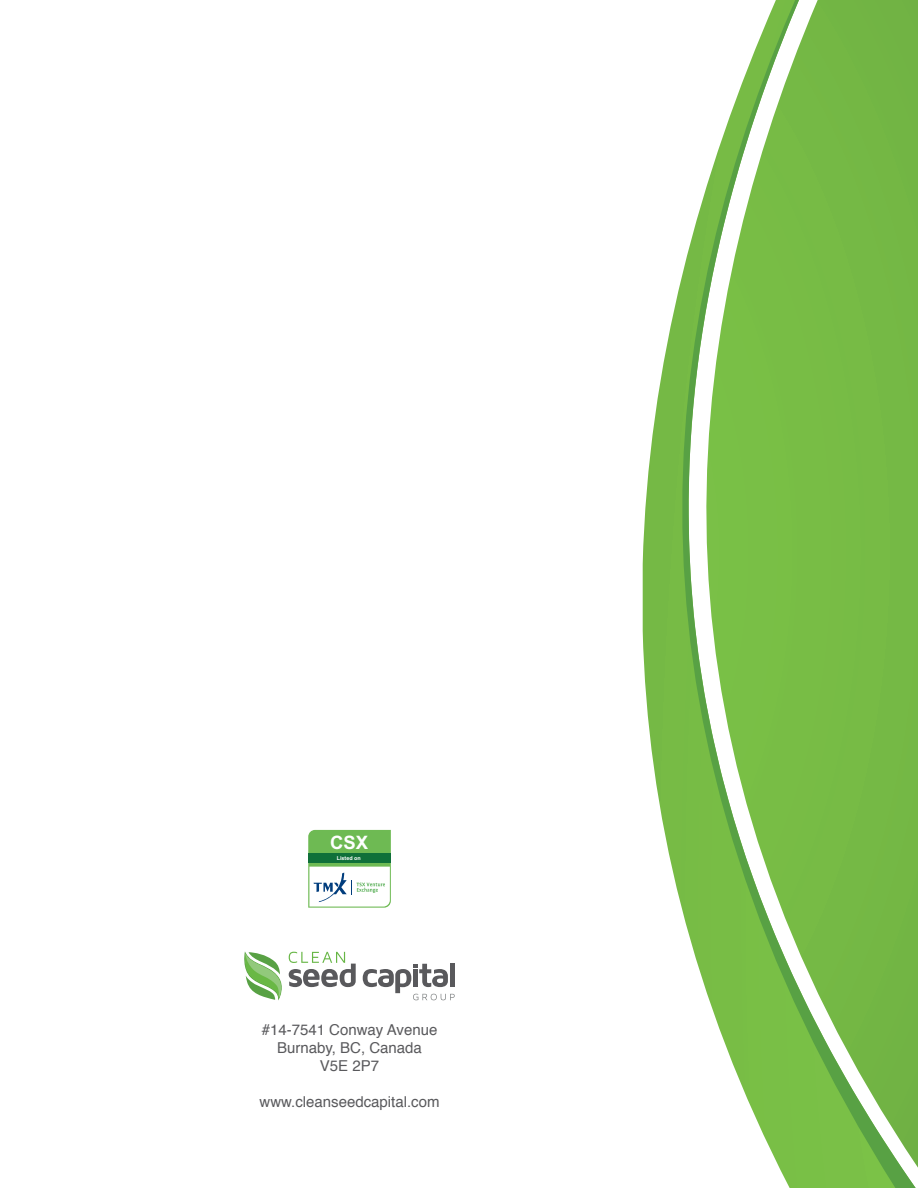
<style>
.page{position:relative;width:918px;height:1188px;background:#fff}
.page>*{position:absolute;margin:0;border:0;box-sizing:border-box;transform-origin:0 0}
.t1{font:700 18.45px "Arial";color:#fff}
.t2{font:15px/18px "Helvetica";color:#59595c;text-align:center}
.t3{font:700 5.4px "Arial";color:#fff}
</style>
<div class="page">
<svg style="left:642px;top:0;width:274px;height:1188px;fill:#78bc45"></svg>
<svg style="left:363px;top:964px;width:92px;height:36px"></svg>
<svg style="left:244px;top:951px;width:112px;height:50px"></svg>
<svg style="left:308px;top:830px;width:83px;height:78px"></svg>
<p class="t1" style="left:330px;top:830px;width:39px">CSX</p>
<p class="t3" style="left:337px;top:854px;width:26px">Listed on</p>
<p class="t2" style="left:262px;top:1021px;width:177px">#14-7541 Conway Avenue<br>Burnaby, BC, Canada<br>V5E 2P7</p>
<p class="t2" style="left:260px;top:1093px;width:182px">www.cleanseedcapital.com</p>
</div>
